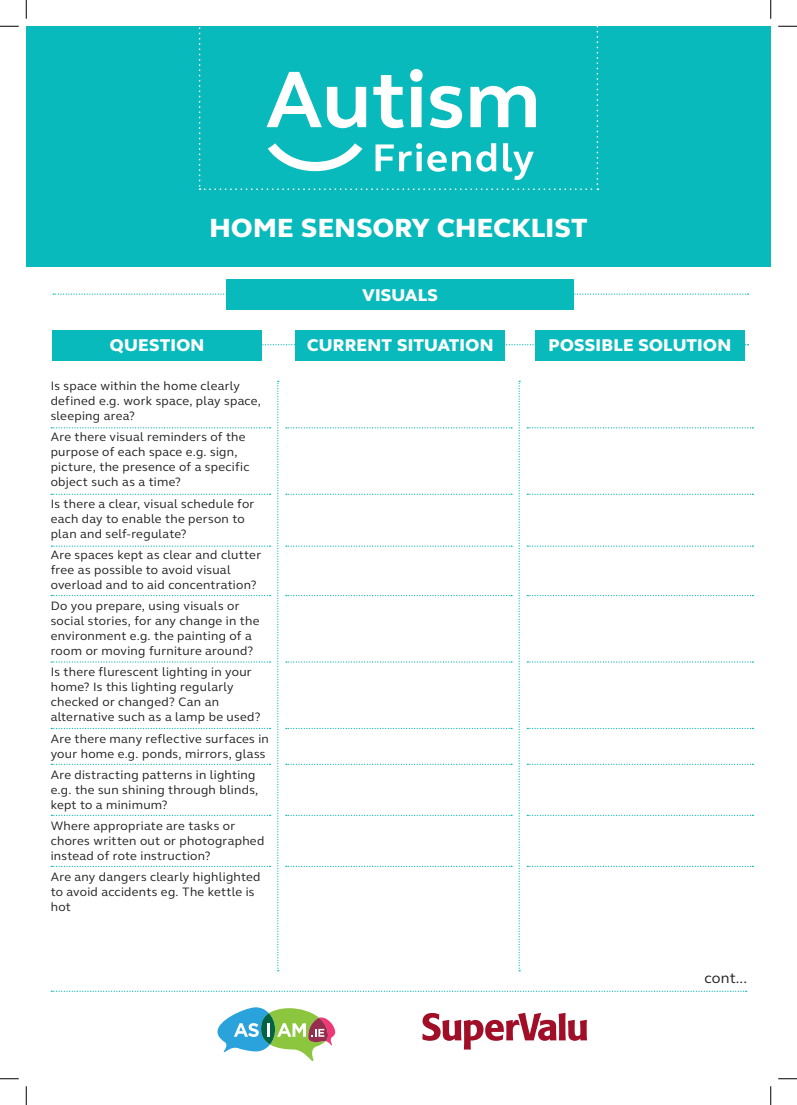
<style>
.page{position:relative;width:797px;height:1105px;background:#fff}
.page>*{position:absolute;margin:0;border:0;box-sizing:border-box;transform-origin:0 0}
.t1{font:800 27px "FS Elliot";letter-spacing:.015em;color:#fff}
.t2{font:800 17.5px "FS Elliot";letter-spacing:.015em;color:#fff}
.t3{font:15px "FS Elliot";color:#231f20}
.t4{font:12.5px/15px "FS Elliot";letter-spacing:.02em;color:#231f20}
</style>
<div class="page">
<svg style="left:53px;top:293px;width:695px;height:2px"></svg>
<svg style="left:262px;top:344px;width:486px;height:1px"></svg>
<svg style="left:277px;top:381px;width:2px;height:590px"></svg>
<svg style="left:518px;top:381px;width:2px;height:590px"></svg>
<div style="left:227px;top:279px;width:347px;height:31px;background:#08babb"></div>
<div style="left:296px;top:330px;width:209px;height:31px;background:#08babb"></div>
<div style="left:535px;top:330px;width:209px;height:31px;background:#08babb"></div>
<div style="left:52px;top:330px;width:210px;height:31px;background:#08babb"></div>
<div style="left:26px;top:26px;width:744px;height:240px;background:#08babb"></div>
<svg style="left:199px;top:26px;width:399px;height:164px"></svg>
<svg style="left:217px;top:1007px;width:118px;height:54px"></svg>
<svg style="left:422px;top:1013px;width:165px;height:36px"></svg>
<svg style="left:51px;top:991px;width:695px;height:1px"></svg>
<svg style="left:51px;top:427px;width:220px;height:1px"></svg>
<svg style="left:51px;top:494px;width:220px;height:1px"></svg>
<svg style="left:51px;top:545px;width:220px;height:2px"></svg>
<svg style="left:51px;top:595px;width:220px;height:1px"></svg>
<svg style="left:51px;top:661px;width:220px;height:2px"></svg>
<svg style="left:51px;top:728px;width:220px;height:1px"></svg>
<svg style="left:51px;top:764px;width:220px;height:1px"></svg>
<svg style="left:51px;top:815px;width:220px;height:1px"></svg>
<svg style="left:51px;top:866px;width:220px;height:1px"></svg>
<svg style="left:286px;top:427px;width:226px;height:1px"></svg>
<svg style="left:286px;top:494px;width:226px;height:1px"></svg>
<svg style="left:286px;top:545px;width:226px;height:2px"></svg>
<svg style="left:286px;top:595px;width:226px;height:1px"></svg>
<svg style="left:286px;top:661px;width:226px;height:2px"></svg>
<svg style="left:286px;top:728px;width:226px;height:1px"></svg>
<svg style="left:286px;top:764px;width:226px;height:1px"></svg>
<svg style="left:286px;top:815px;width:226px;height:1px"></svg>
<svg style="left:286px;top:866px;width:226px;height:1px"></svg>
<svg style="left:527px;top:427px;width:226px;height:1px"></svg>
<svg style="left:527px;top:494px;width:226px;height:1px"></svg>
<svg style="left:527px;top:545px;width:226px;height:2px"></svg>
<svg style="left:527px;top:595px;width:226px;height:1px"></svg>
<svg style="left:527px;top:661px;width:226px;height:2px"></svg>
<svg style="left:527px;top:728px;width:226px;height:1px"></svg>
<svg style="left:527px;top:764px;width:226px;height:1px"></svg>
<svg style="left:527px;top:815px;width:226px;height:1px"></svg>
<svg style="left:527px;top:866px;width:226px;height:1px"></svg>
<svg style="left:0;top:25px;width:19px;height:2px"></svg>
<svg style="left:778px;top:25px;width:19px;height:2px"></svg>
<svg style="left:0;top:1078px;width:19px;height:1px"></svg>
<svg style="left:778px;top:1078px;width:19px;height:1px"></svg>
<svg style="left:25px;top:0;width:2px;height:19px"></svg>
<svg style="left:25px;top:1086px;width:2px;height:19px"></svg>
<svg style="left:770px;top:0;width:1px;height:19px"></svg>
<svg style="left:770px;top:1086px;width:1px;height:19px"></svg>
<p class="t1" style="left:209px;top:210px;width:379px">HOME SENSORY CHECKLIST</p>
<p class="t2" style="left:362px;top:283px;width:77px">VISUALS</p>
<p class="t2" style="left:110px;top:334px;width:96px">QUESTION</p>
<p class="t2" style="left:307px;top:334px;width:188px">CURRENT SITUATION</p>
<p class="t2" style="left:548px;top:334px;width:184px">POSSIBLE SOLUTION</p>
<p class="t4" style="left:51px;top:378px;width:212px">Is space within the home clearly defined e.g. work space, play space, sleeping area?</p>
<p class="t4" style="left:51px;top:429px;width:200px">Are there visual reminders of the purpose of each space e.g. sign, picture, the presence of a specific object such as a time?</p>
<p class="t4" style="left:51px;top:495px;width:205px">Is there a clear, visual schedule for each day to enable the person to plan and self-regulate?</p>
<p class="t4" style="left:51px;top:547px;width:212px">Are spaces kept as clear and clutter free as possible to avoid visual overload and to aid concentration?</p>
<p class="t4" style="left:51px;top:598px;width:210px">Do you prepare, using visuals or social stories, for any change in the environment e.g. the painting of a room or moving furniture around?</p>
<p class="t4" style="left:51px;top:664px;width:211px">Is there flurescent lighting in your home? Is this lighting regularly checked or changed? Can an alternative such as a lamp be used?</p>
<p class="t4" style="left:51px;top:730px;width:220px">Are there many reflective surfaces in your home e.g. ponds, mirrors, glass</p>
<p class="t4" style="left:51px;top:767px;width:209px">Are distracting patterns in lighting e.g. the sun shining through blinds, kept to a minimum?</p>
<p class="t4" style="left:51px;top:818px;width:215px">Where appropriate are tasks or chores written out or photographed instead of rote instruction?</p>
<p class="t4" style="left:51px;top:869px;width:211px">Are any dangers clearly highlighted to avoid accidents eg. The kettle is hot</p>
<p class="t3" style="left:704px;top:967px;width:44px">cont...</p>
</div>
